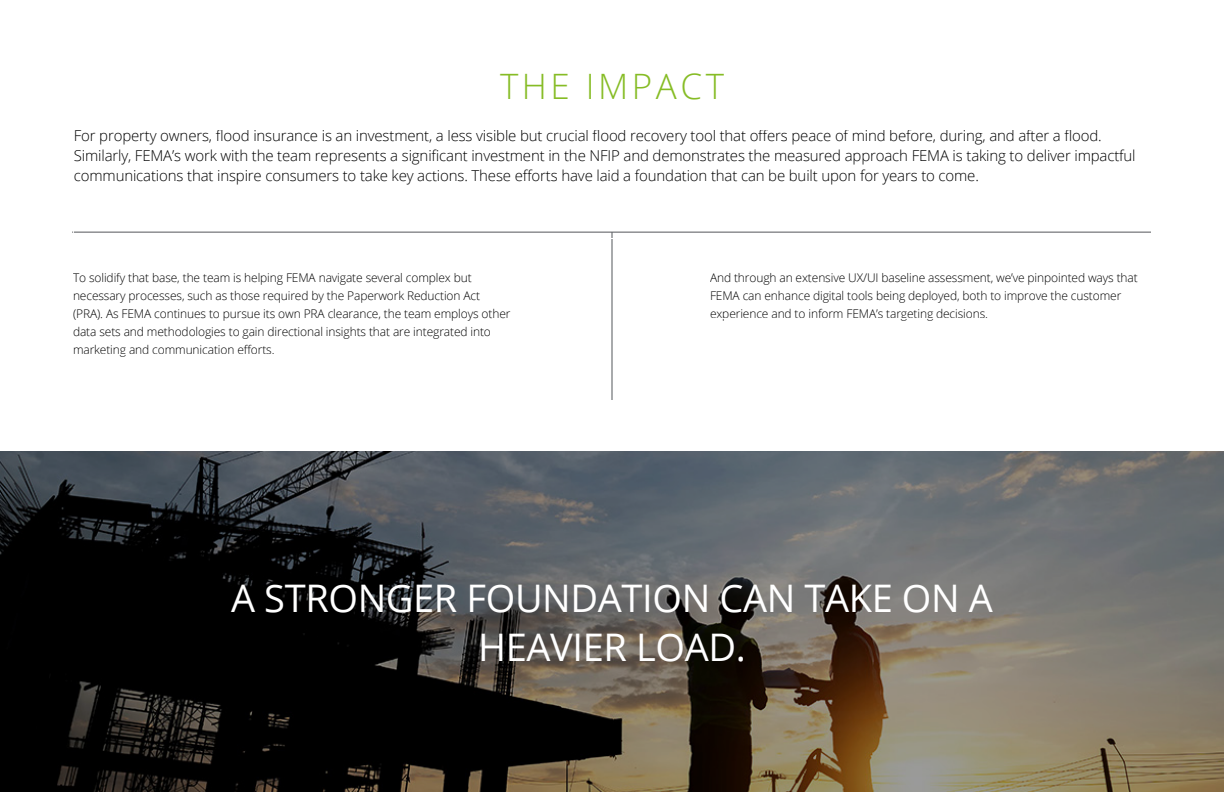
<style>
.page{position:relative;width:1224px;height:792px;background:#fff}
.page>*{position:absolute;margin:0;border:0;box-sizing:border-box;transform-origin:0 0}
.t1{font:38px/49px "Open Sans";letter-spacing:-.01em;color:#fff;text-align:center}
.t2{font:300 35px "Open Sans";letter-spacing:.1em;color:#86bc25}
.t3{font:300 15px/20px "Open Sans";letter-spacing:-.01em;color:#000}
.t4{font:300 12px/18px "Open Sans";letter-spacing:-.01em;color:#000}
</style>
<div class="page">
<hr style="left:612px;top:232px;width:1px;height:168px;background:#53565a">
<hr style="left:72px;top:232px;width:1080px;height:1px;background:#53565a">
<svg style="left:0;top:451px;width:1224px;height:341px;background:#4a4844"></svg>
<p class="t2" style="left:500px;top:62px;width:225px">THE IMPACT</p>
<p class="t3" style="left:74px;top:126px;width:1063px">For property owners, flood insurance is an investment, a less visible but crucial flood recovery tool that offers peace of mind before, during, and after a flood.<br>Similarly, FEMA’s work with the team represents a significant investment in the NFIP and demonstrates the measured approach FEMA is taking to deliver impactful communications that inspire consumers to take key actions. These efforts have laid a foundation that can be built upon for years to come.</p>
<p class="t4" style="left:73px;top:268px;width:439px">To solidify that base, the team is helping FEMA navigate several complex but necessary processes, such as those required by the Paperwork Reduction Act (PRA). As FEMA continues to pursue its own PRA clearance, the team employs other data sets and methodologies to gain directional insights that are integrated into marketing and communication efforts.</p>
<p class="t4" style="left:710px;top:268px;width:429px">And through an extensive UX/UI baseline assessment, we’ve pinpointed ways that<br>FEMA can enhance digital tools being deployed, both to improve the customer experience and to inform FEMA’s targeting decisions.</p>
<p class="t1" style="left:231px;top:572px;width:763px">A STRONGER FOUNDATION CAN TAKE ON A<br>HEAVIER LOAD.</p>
</div>
